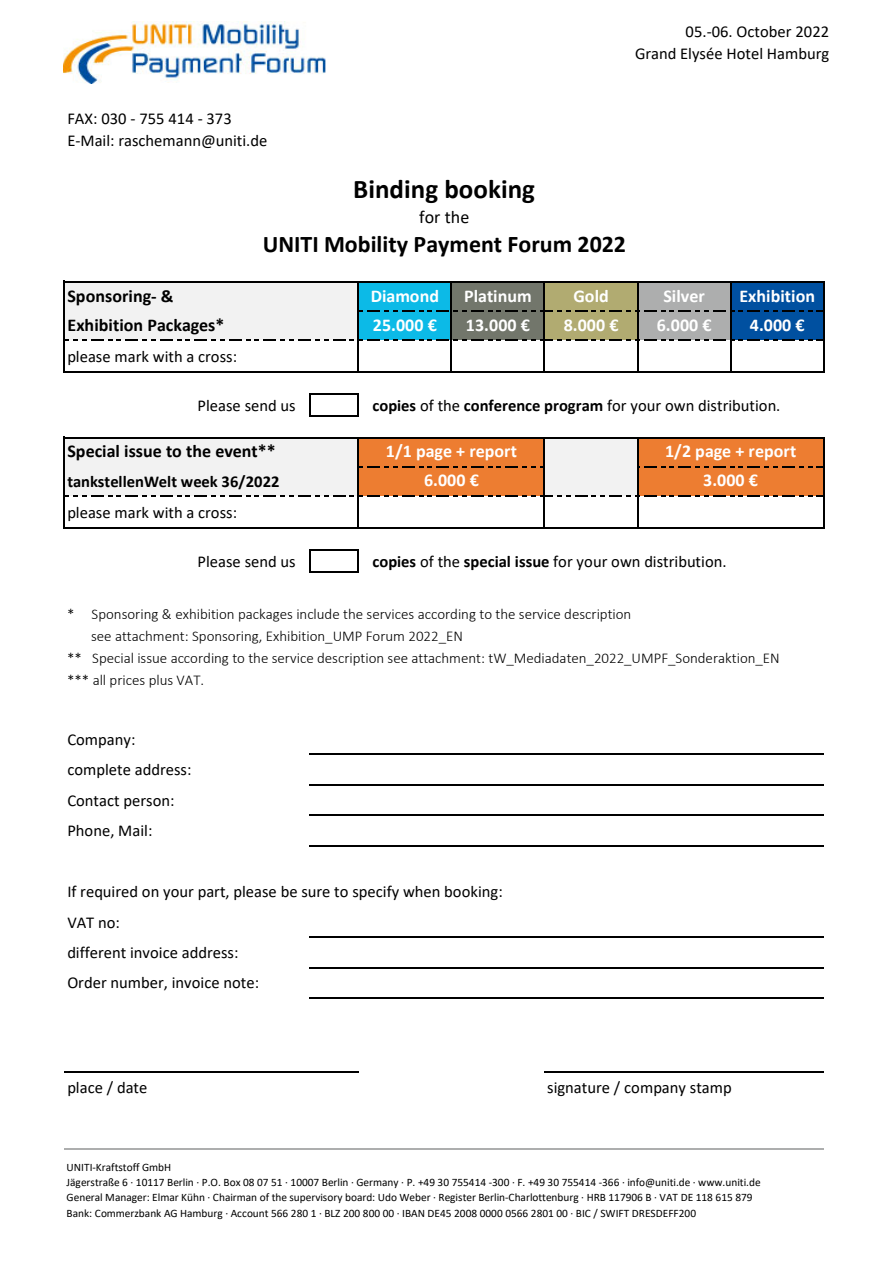
<style>
.page{position:relative;width:893px;height:1263px;background:#fff}
.page>*{position:absolute;margin:0;border:0;box-sizing:border-box;transform-origin:0 0}
.t1{font:700 27px "Calibri";color:#000}
.t2{font:700 24px "Calibri";color:#000}
.t3{font:700 18px "Calibri";letter-spacing:.005em;color:#fff}
.t4{font:700 18px "Calibri";color:#000}
.t5{font:18px "Calibri";letter-spacing:.005em;color:#000}
.t6{font:16.5px/30.5px "Calibri";color:#000}
.t7{font:700 16.5px "Calibri";color:#000}
.t8{font:300 15px/21.8px "Calibri";color:#000}
.t9{font:11.4px/15.3px "Calibri";color:#000}
.s1{font-weight:700}
</style>
<div class="page">
<img style="left:64px;top:21px;width:262px;height:63px">
<div style="left:65px;top:282px;width:293px;height:58px;background:#f2f2f2"></div>
<div style="left:358px;top:282px;width:93px;height:58px;background:#0cbae7"></div>
<div style="left:451px;top:282px;width:94px;height:58px;background:#72766b"></div>
<div style="left:544px;top:282px;width:94px;height:58px;background:#b1ab71"></div>
<div style="left:637px;top:282px;width:94px;height:58px;background:#adaeae"></div>
<div style="left:730px;top:282px;width:94px;height:58px;background:#0050a0"></div>
<div style="left:65px;top:437px;width:293px;height:59px;background:#f2f2f2"></div>
<div style="left:358px;top:437px;width:187px;height:59px;background:#ed7d31"></div>
<div style="left:544px;top:437px;width:94px;height:59px;background:#f2f2f2"></div>
<div style="left:637px;top:437px;width:187px;height:59px;background:#ed7d31"></div>
<hr style="left:357px;top:282px;width:2px;height:91px;background:#000">
<hr style="left:64px;top:281px;width:1px;height:92px;background:#000">
<hr style="left:357px;top:395px;width:2px;height:21px;background:#000">
<hr style="left:544px;top:282px;width:1px;height:91px;background:#000">
<hr style="left:637px;top:282px;width:1px;height:91px;background:#000">
<hr style="left:823px;top:282px;width:1px;height:91px;background:#000">
<svg style="left:359px;top:466px;width:185px;height:1px"></svg>
<hr style="left:309px;top:393px;width:2px;height:23px;background:#000">
<hr style="left:357px;top:438px;width:2px;height:91px;background:#000">
<hr style="left:64px;top:1071px;width:294px;height:1px;background:#000">
<hr style="left:64px;top:437px;width:1px;height:92px;background:#000">
<hr style="left:357px;top:550px;width:2px;height:22px;background:#000">
<hr style="left:451px;top:282px;width:1px;height:91px;background:#000">
<hr style="left:544px;top:438px;width:1px;height:91px;background:#000">
<hr style="left:637px;top:438px;width:1px;height:91px;background:#000">
<hr style="left:730px;top:282px;width:1px;height:91px;background:#000">
<hr style="left:823px;top:438px;width:1px;height:91px;background:#000">
<hr style="left:309px;top:549px;width:2px;height:23px;background:#000">
<hr style="left:65px;top:281px;width:759px;height:1px;background:#000">
<svg style="left:359px;top:310px;width:464px;height:1px"></svg>
<svg style="left:65px;top:339px;width:758px;height:1px"></svg>
<hr style="left:65px;top:371px;width:759px;height:2px;background:#000">
<hr style="left:311px;top:393px;width:48px;height:2px;background:#000">
<hr style="left:311px;top:415px;width:48px;height:1px;background:#000">
<hr style="left:65px;top:437px;width:759px;height:1px;background:#000">
<svg style="left:638px;top:466px;width:185px;height:1px"></svg>
<svg style="left:65px;top:495px;width:758px;height:1px"></svg>
<hr style="left:65px;top:527px;width:759px;height:2px;background:#000">
<hr style="left:311px;top:549px;width:48px;height:1px;background:#000">
<hr style="left:311px;top:571px;width:48px;height:1px;background:#000">
<hr style="left:310px;top:753px;width:514px;height:2px;background:#000">
<hr style="left:310px;top:784px;width:514px;height:1px;background:#000">
<hr style="left:310px;top:814px;width:514px;height:2px;background:#000">
<hr style="left:310px;top:845px;width:514px;height:1px;background:#000">
<hr style="left:310px;top:936px;width:514px;height:1px;background:#000">
<hr style="left:310px;top:966px;width:514px;height:2px;background:#000">
<hr style="left:310px;top:997px;width:514px;height:1px;background:#000">
<hr style="left:544px;top:1071px;width:280px;height:1px;background:#000">
<hr style="left:64px;top:1148px;width:760px;height:2px;background:#adaeae">
<p class="t6" style="left:635px;top:21px;width:196px;line-height:21.8px;text-align:right">05.-06. October 2022<br>Grand Elysée Hotel Hamburg</p>
<p class="t6" style="left:67px;top:103px;width:166px">FAX: 030 - 755 414 - 373</p>
<p class="t6" style="left:67px;top:125px;width:201px">E-Mail: raschemann@uniti.de</p>
<p class="t1" style="left:353px;top:170px;width:183px">Binding booking</p>
<p class="t5" style="left:419px;top:205px;width:52px">for the</p>
<p class="t2" style="left:263px;top:227px;width:365px">UNITI Mobility Payment Forum 2022</p>
<p class="t4" style="left:68px;top:283px;width:108px">Sponsoring- &amp;</p>
<p class="t3" style="left:371px;top:283px;width:70px">Diamond</p>
<p class="t3" style="left:464px;top:283px;width:69px">Platinum</p>
<p class="t3" style="left:573px;top:283px;width:37px">Gold</p>
<p class="t3" style="left:663px;top:283px;width:43px">Silver</p>
<p class="t3" style="left:739px;top:283px;width:77px">Exhibition</p>
<p class="t4" style="left:68px;top:312px;width:158px">Exhibition Packages*</p>
<p class="t3" style="left:373px;top:312px;width:66px">25.000 €</p>
<p class="t3" style="left:466px;top:312px;width:66px">13.000 €</p>
<p class="t3" style="left:564px;top:312px;width:56px">8.000 €</p>
<p class="t3" style="left:657px;top:312px;width:56px">6.000 €</p>
<p class="t3" style="left:750px;top:312px;width:56px">4.000 €</p>
<p class="t6" style="left:67px;top:340px;width:171px">please mark with a cross:</p>
<p class="t6" style="left:197px;top:389px;width:100px">Please send us</p>
<p class="t6" style="left:372px;top:389px;width:409px"><span class="s1">copies</span> of the <span class="s1">conference program</span> for your own distribution.</p>
<p class="t4" style="left:68px;top:439px;width:210px">Special issue to the event**</p>
<p class="t3" style="left:386px;top:439px;width:133px">1/1 page + report</p>
<p class="t3" style="left:665px;top:439px;width:133px">1/2 page + report</p>
<p class="t3" style="left:424px;top:467px;width:56px">6.000 €</p>
<p class="t7" style="left:67px;top:469px;width:214px">tankstellenWelt week 36/2022</p>
<p class="t6" style="left:67px;top:496px;width:171px">please mark with a cross:</p>
<p class="t6" style="left:197px;top:545px;width:100px">Please send us</p>
<p class="t6" style="left:372px;top:545px;width:356px"><span class="s1">copies</span> of the <span class="s1">special issue</span> for your own distribution.</p>
<p class="t3" style="left:703px;top:467px;width:56px">3.000 €</p>
<p class="t8" style="left:67px;top:603px;width:566px">* Sponsoring &amp; exhibition packages include the services according to the service description</p>
<p class="t8" style="left:67px;top:625px;width:714px;text-indent:24px">see attachment: Sponsoring, Exhibition_UMP Forum 2022_EN<br>** Special issue according to the service description see attachment: tW_Mediadaten_2022_UMPF_Sonderaktion_EN *** all prices plus VAT.</p>
<p class="t6" style="left:67px;top:724px;width:126px">Company: complete address:<br>Contact person:<br>Phone, Mail:</p>
<p class="t6" style="left:67px;top:876px;width:437px">If required on your part, please be sure to specify when booking:<br>VAT no:<br>different invoice address:<br>Order number, invoice note:</p>
<p class="t6" style="left:67px;top:1071px;width:82px">place / date</p>
<p class="t6" style="left:547px;top:1071px;width:186px">signature / company stamp</p>
<p class="t9" style="left:67px;top:1158px;width:695px">UNITI-Kraftstoff GmbH<br>Jägerstraße 6 · 10117 Berlin · P.O. Box 08 07 51 · 10007 Berlin · Germany · P. +49 30 755414 -300 · F. +49 30 755414 -366 · info@uniti.de · www.uniti.de General Manager: Elmar Kühn · Chairman of the supervisory board: Udo Weber · Register Berlin-Charlottenburg · HRB 117906 B · VAT DE 118 615 879<br>Bank: Commerzbank AG Hamburg · Account 566 280 1 · BLZ 200 800 00 · IBAN DE45 2008 0000 0566 2801 00 · BIC / SWIFT DRESDEFF200</p>
</div>
